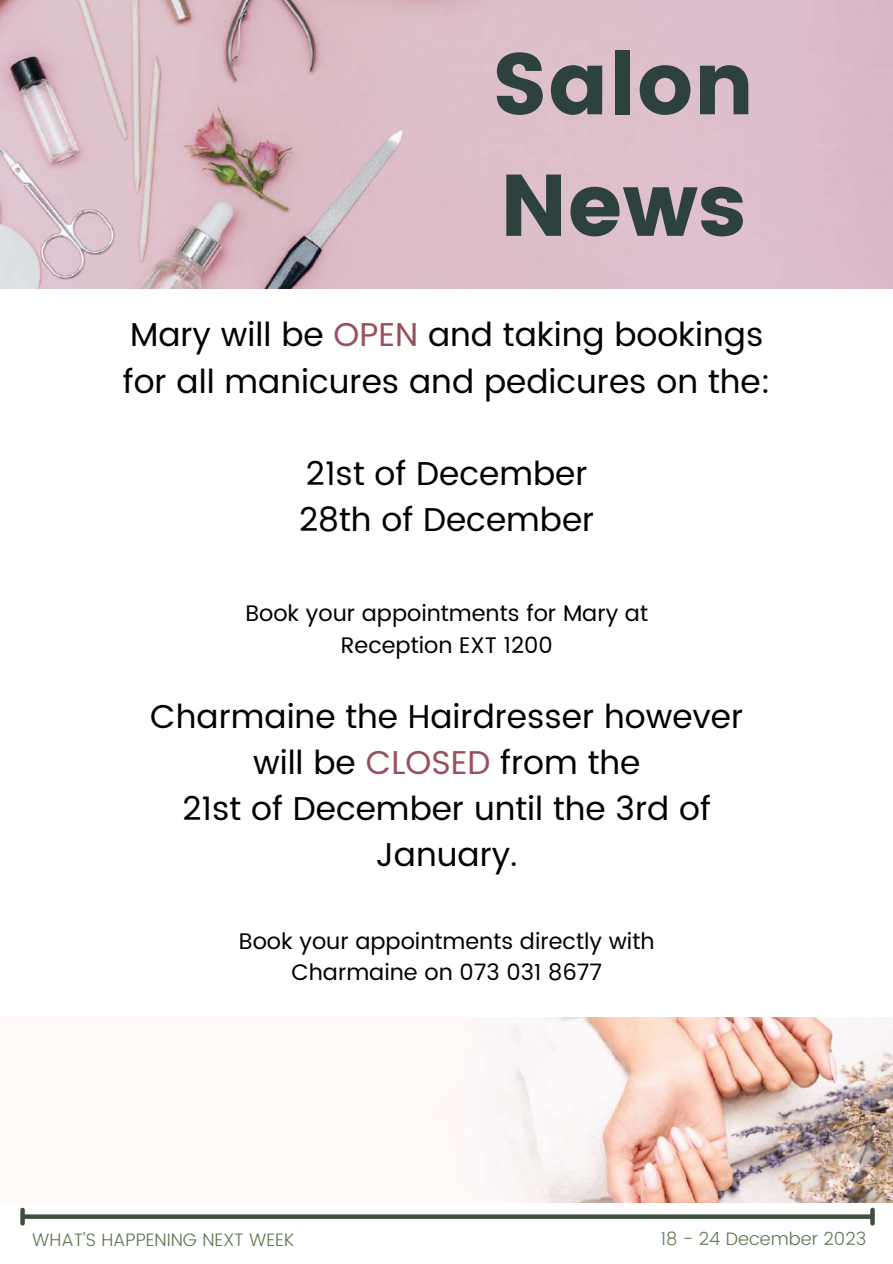
<style>
.page{position:relative;width:893px;height:1264px;background:#fff}
.page>*{position:absolute;margin:0;border:0;box-sizing:border-box;transform-origin:0 0}
.t1{font:87px/121.5px "Poppins";color:#2d423f}
.t2{font:33px/46.2px "Poppins";color:#000}
.t3{font:22.5px/31.5px "Poppins";color:#000;text-align:center}
.t4{font:300 18px "Poppins";color:#5e764e}
.s1{color:#9a4f5f}
</style>
<div class="page">
<svg style="left:25px;top:1214px;width:845px;height:4px;background:#516053"></svg>
<div style="left:20px;top:1209px;width:5px;height:14px;background:#3e4e40"></div>
<svg style="left:870px;top:1209px;width:4px;height:14px"></svg>
<img style="left:0;top:0;width:892px;height:289px">
<img style="left:485px;top:1017px;width:407px;height:185px">
<h1 class="t1" style="left:491px;top:23px;width:264px">Salon<br>News</h1>
<p class="t2" style="left:123px;top:312px;width:649px">Mary will be <span class="s1">OPEN</span> and taking bookings for all manicures and pedicures on the:</p>
<p class="t2" style="left:299px;top:450px;width:297px">21st of December<br>28th of December</p>
<p class="t3" style="left:245px;top:597px;width:404px">Book your appointments for Mary at<br>Reception EXT 1200</p>
<p class="t2" style="left:150px;top:693px;width:594px;text-align:center">Charmaine the Hairdresser however will be <span class="s1">CLOSED</span> from the<br>21st of December until the 3rd of<br>January.</p>
<p class="t3" style="left:239px;top:925px;width:417px">Book your appointments directly with<br>Charmaine on 073 031 8677</p>
<p class="t4" style="left:32px;top:1229px;width:263px">WHAT’S HAPPENING NEXT WEEK</p>
<p class="t4" style="left:660px;top:1228px;width:207px">18 - 24 December 2023</p>
</div>
